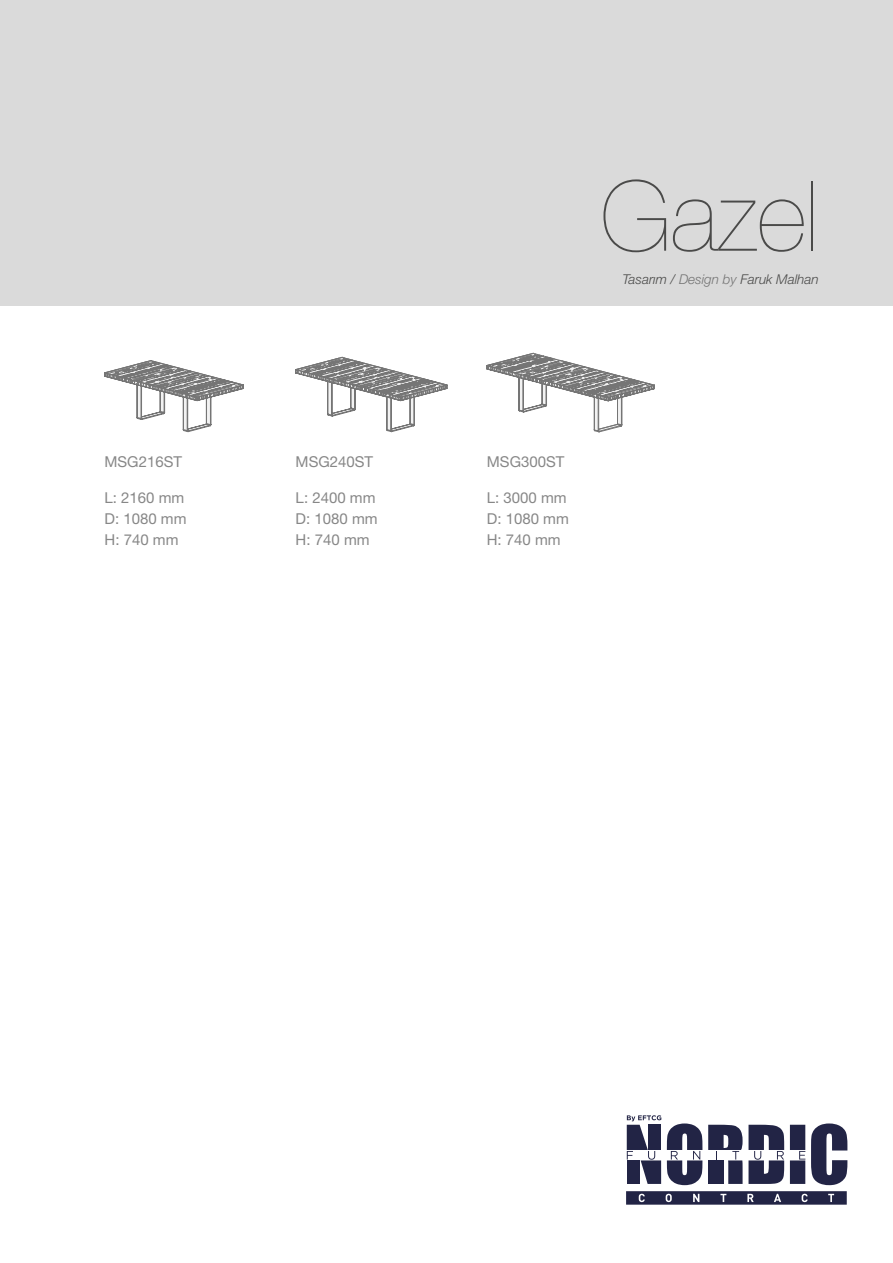
<style>
.page{position:relative;width:893px;height:1263px;background:#fff}
.page>*{position:absolute;margin:0;border:0;box-sizing:border-box;transform-origin:0 0}
.t1{font:200 97.5px "Helvetica Neue";color:#4a4a49}
.t2{font:15px/21px "Helvetica Neue";color:#878787}
.t3{font:italic 300 13.5px "Helvetica Neue";color:#4a4a49}
.s1{color:#757575}
</style>
<div class="page">
<div style="left:0;top:0;width:893px;height:305px;background:#dadada"></div>
<svg style="left:104px;top:360px;width:139px;height:72px"></svg>
<svg style="left:296px;top:357px;width:151px;height:75px"></svg>
<svg style="left:487px;top:353px;width:168px;height:79px"></svg>
<svg style="left:811px;top:1123px;width:36px;height:62px"></svg>
<svg style="left:667px;top:1123px;width:35px;height:62px"></svg>
<svg style="left:708px;top:1125px;width:76px;height:59px"></svg>
<svg style="left:790px;top:1125px;width:15px;height:59px"></svg>
<svg style="left:627px;top:1115px;width:34px;height:69px"></svg>
<svg style="left:626px;top:1191px;width:221px;height:14px;background:#393b59"></svg>
<h1 class="t1" style="left:600px;top:140px;width:220px">Gazel</h1>
<p class="t3" style="left:622px;top:269px;width:198px">Tasarım / <span class="s1">Design by</span> Faruk Malhan</p>
<p class="t2" style="left:105px;top:452px;width:79px">MSG216ST</p>
<p class="t2" style="left:296px;top:452px;width:79px">MSG240ST</p>
<p class="t2" style="left:487px;top:452px;width:79px">MSG300ST</p>
<p class="t2" style="left:105px;top:488px;width:84px">L: 2160 mm<br>D: 1080 mm<br>H: 740 mm</p>
<p class="t2" style="left:296px;top:488px;width:84px">L: 2400 mm<br>D: 1080 mm<br>H: 740 mm</p>
<p class="t2" style="left:487px;top:488px;width:84px">L: 3000 mm<br>D: 1080 mm<br>H: 740 mm</p>
</div>
